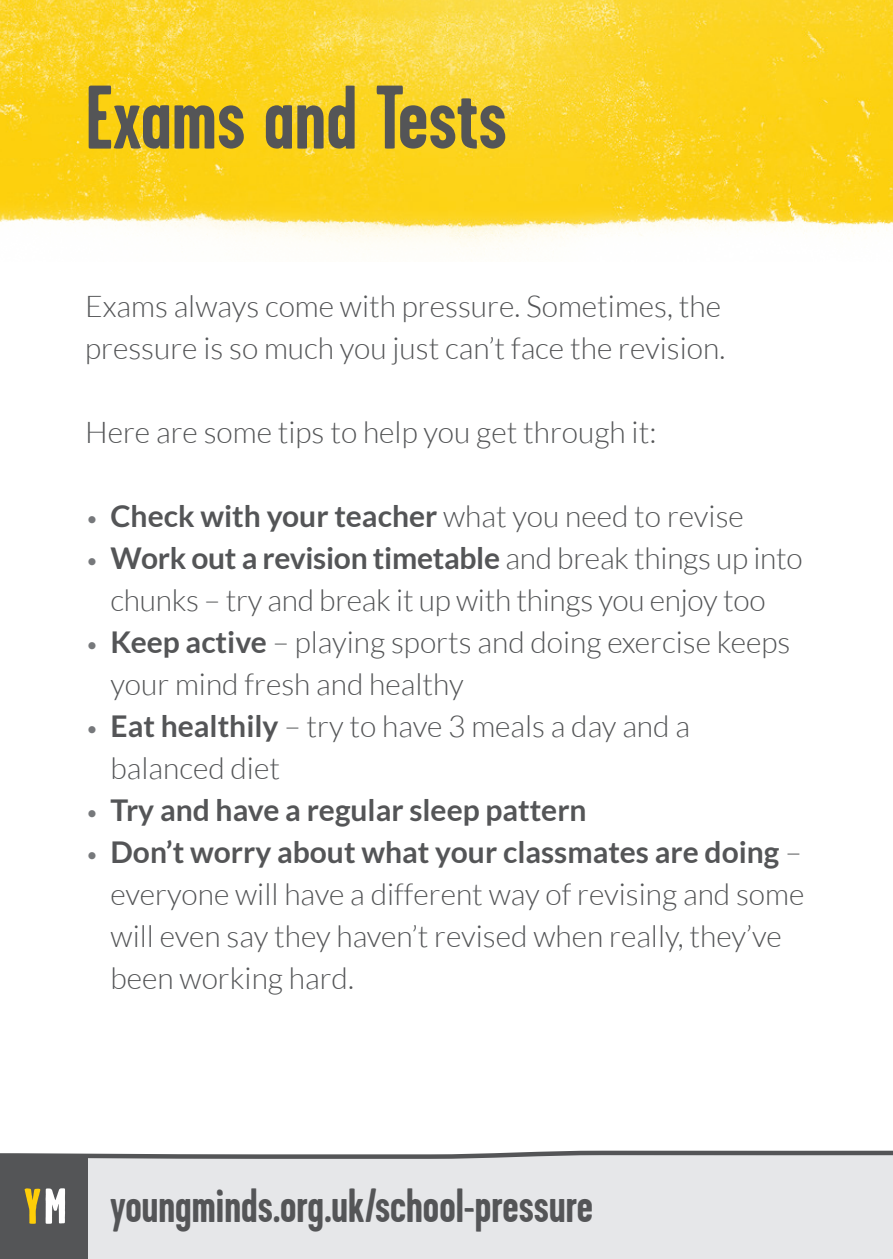
<style>
.page{position:relative;width:893px;height:1259px;background:#fff}
.page>*{position:absolute;margin:0;border:0;box-sizing:border-box;transform-origin:0 0}
.t1{font:700 90px "Garage Gothic";color:#545557}
.t2{font:700 48px "Garage Gothic";color:#545557}
.Body_Content{font:300 30px/42px "Lato";color:#545557}
.t3{font:700 30px "Lato";color:#545557}
.s1{font-weight:300;font-size:24px;color:#76787b}
.s2{font-weight:300}
.s3{font-size:24px;color:#76787b}
.s4{font-weight:700}
</style>
<div class="page">
<img style="left:0;top:0;width:893px;height:254px">
<div style="left:88px;top:1161px;width:805px;height:98px;background:#e6e7e9"></div>
<svg style="left:0;top:1150px;width:893px;height:11px"></svg>
<div style="left:0;top:1157px;width:88px;height:102px;background:#545557"></div>
<svg style="left:25px;top:1188px;width:15px;height:35px"></svg>
<svg style="left:46px;top:1188px;width:19px;height:35px"></svg>
<p class="t1" style="left:85px;top:70px;width:424px">Exams and Tests</p>
<p class="Body_Content" style="left:85px;top:285px;width:642px">Exams always come with pressure. Sometimes, the pressure is so much you just can’t face the revision.</p>
<p class="Body_Content" style="left:85px;top:411px;width:573px">Here are some tips to help you get through it:</p>
<p class="t3" style="left:85px;top:498px;width:660px"><span class="s1">•</span> Check with your teacher <span class="s2">what you need to revise</span></p>
<p class="Body_Content" style="left:85px;top:537px;width:719px;text-align:center"><span class="s3">•</span> <span class="s4">Work out a revision timetable</span> and break things up into chunks – try and break it up with things you enjoy too</p>
<p class="Body_Content" style="left:111px;top:621px;width:681px;text-indent:-26px"><span class="s3">•</span> <span class="s4">Keep active</span> – playing sports and doing exercise keeps your mind fresh and healthy</p>
<p class="Body_Content" style="left:111px;top:705px;width:581px;text-indent:-26px"><span class="s3">•</span> <span class="s4">Eat healthily</span> – try to have 3 meals a day and a balanced diet</p>
<p class="t3" style="left:85px;top:792px;width:503px"><span class="s1">•</span> Try and have a regular sleep pattern</p>
<p class="Body_Content" style="left:111px;top:831px;width:695px;text-indent:-26px"><span class="s3">•</span> <span class="s4">Don’t worry about what your classmates are doing</span> – everyone will have a different way of revising and some will even say they haven’t revised when really, they’ve been working hard.</p>
<h2 class="t2" style="left:110px;top:1180px;width:484px">youngminds.org.uk/school-pressure</h2>
</div>
